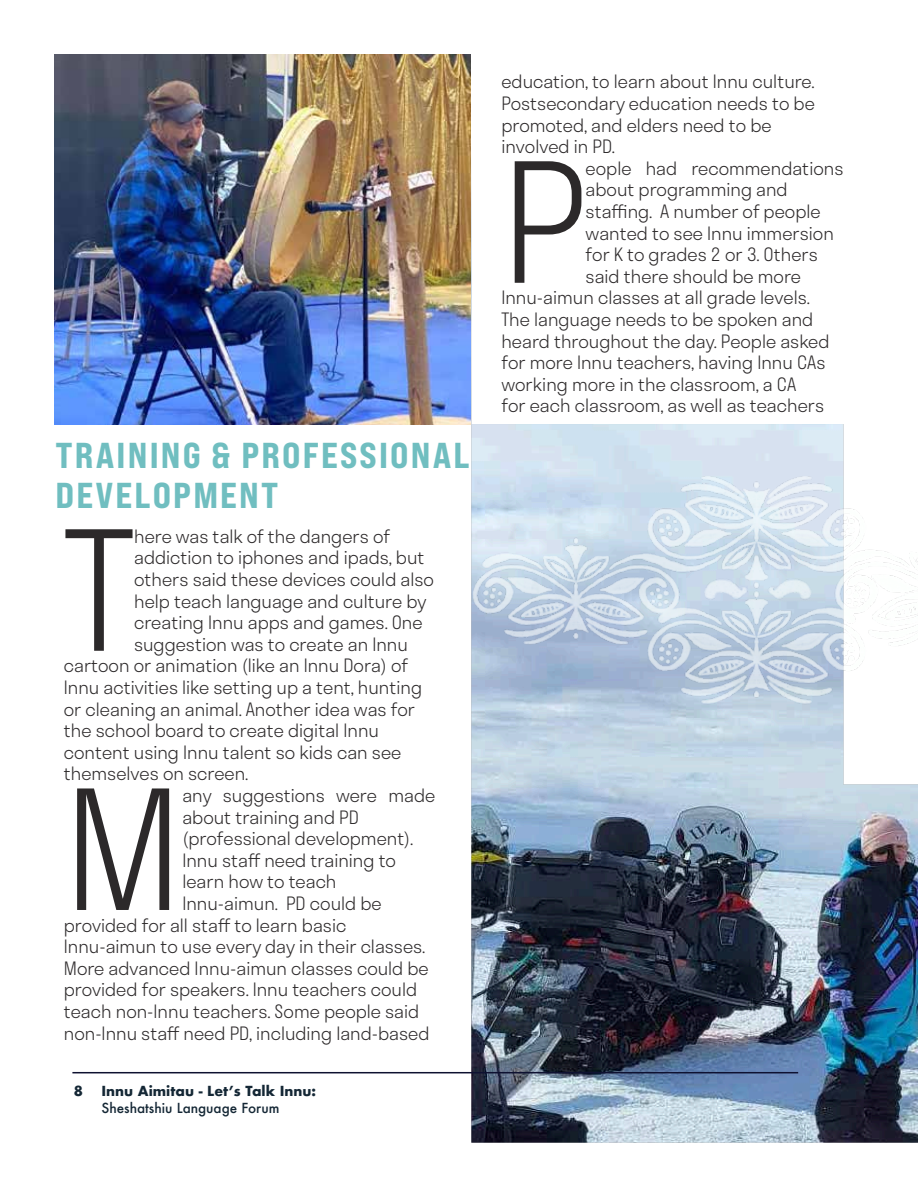
<style>
.page{position:relative;width:918px;height:1188px;background:#fff}
.page>*{position:absolute;margin:0;border:0;box-sizing:border-box;transform-origin:0 0}
.t1{font:300 162px "Stratos";color:#2c292a}
.t2{font:36px/40.5px "Bebas Neue Pro Exp Eb";letter-spacing:.06em;color:#70bec0}
.t3{font:300 18px/21.6px "Stratos";color:#2c292a}
.t4{font:700 13.5px "Futura";color:#142735}
.t5{font:500 13.5px "Futura";color:#142735}
</style>
<div class="page">
<img style="left:54px;top:177px;width:864px;height:966px">
<img style="left:54px;top:54px;width:417px;height:370px">
<img style="left:420px;top:234px;width:498px;height:601px">
<hr style="left:72px;top:1072px;width:726px;height:1px;background:#0e1131">
<h2 class="t2" style="left:56px;top:434px;width:416px">TRAINING &amp; PROFESSIONAL<br>DEVELOPMENT</h2>
<h1 class="t1" style="left:64px;top:461px;width:72px">T</h1>
<p class="t3" style="left:134px;top:525px;width:258px">here was talk of the dangers of</p>
<p class="t3" style="left:134px;top:546px;width:292px">addiction to iphones and ipads, but</p>
<p class="t3" style="left:134px;top:568px;width:301px">others said these devices could also</p>
<p class="t3" style="left:134px;top:590px;width:294px">help teach language and culture by</p>
<p class="t3" style="left:134px;top:611px;width:290px">creating Innu apps and games. One</p>
<p class="t3" style="left:134px;top:633px;width:275px">suggestion was to create an Innu</p>
<p class="t3" style="left:64px;top:654px;width:346px">cartoon or animation (like an Innu Dora) of</p>
<p class="t3" style="left:64px;top:676px;width:360px">Innu activities like setting up a tent, hunting</p>
<p class="t3" style="left:64px;top:698px;width:353px">or cleaning an animal. Another idea was for</p>
<p class="t3" style="left:64px;top:719px;width:317px">the school board to create digital Innu</p>
<p class="t3" style="left:64px;top:741px;width:339px">content using Innu talent so kids can see</p>
<p class="t3" style="left:64px;top:762px;width:186px">themselves on screen.</p>
<h1 class="t1" style="left:64px;top:720px;width:120px">M</h1>
<p class="t3" style="left:182px;top:784px;width:254px">any suggestions were made</p>
<p class="t3" style="left:182px;top:806px;width:178px">about training and PD</p>
<p class="t3" style="left:182px;top:827px;width:232px">(professional development).</p>
<p class="t3" style="left:182px;top:849px;width:215px">Innu staff need training to</p>
<p class="t3" style="left:182px;top:870px;width:156px">learn how to teach</p>
<p class="t3" style="left:182px;top:892px;width:201px">Innu-aimun. PD could be</p>
<p class="t3" style="left:64px;top:914px;width:284px">provided for all staff to learn basic</p>
<p class="t3" style="left:64px;top:935px;width:363px">Innu-aimun to use every day in their classes.</p>
<p class="t3" style="left:64px;top:957px;width:366px">More advanced Innu-aimun classes could be</p>
<p class="t3" style="left:64px;top:978px;width:355px">provided for speakers. Innu teachers could</p>
<p class="t3" style="left:64px;top:1000px;width:357px">teach non-Innu teachers. Some people said</p>
<p class="t3" style="left:64px;top:1022px;width:367px">non-Innu staff need PD, including land-based</p>
<p class="t4" style="left:74px;top:1081px;width:11px">8</p>
<p class="t4" style="left:102px;top:1081px;width:216px">Innu Aimitau - Let’s Talk Innu:</p>
<p class="t5" style="left:102px;top:1098px;width:180px">Sheshatshiu Language Forum</p>
<p class="t3" style="left:501px;top:70px;width:315px">education, to learn about Innu culture.<br>Postsecondary education needs to be promoted, and elders need to be involved in PD.</p>
<h1 class="t1" style="left:501px;top:93px;width:87px">P</h1>
<p class="t3" style="left:586px;top:157px;width:259px">eople had recommendations</p>
<p class="t3" style="left:586px;top:178px;width:204px">about programming and</p>
<p class="t3" style="left:586px;top:200px;width:236px">staffing. A number of people</p>
<p class="t3" style="left:586px;top:222px;width:250px">wanted to see Innu immersion</p>
<p class="t3" style="left:586px;top:243px;width:234px">for K to grades 2 or 3. Others</p>
<p class="t3" style="left:586px;top:265px;width:217px">said there should be more</p>
<p class="t3" style="left:501px;top:286px;width:310px">Innu-aimun classes at all grade levels.</p>
<p class="t3" style="left:501px;top:308px;width:313px">The language needs to be spoken and</p>
<p class="t3" style="left:501px;top:330px;width:330px">heard throughout the day. People asked</p>
<p class="t3" style="left:501px;top:351px;width:326px">for more Innu teachers, having Innu CAs</p>
<p class="t3" style="left:501px;top:373px;width:296px">working more in the classroom, a CA</p>
<p class="t3" style="left:501px;top:394px;width:324px">for each classroom, as well as teachers</p>
</div>
